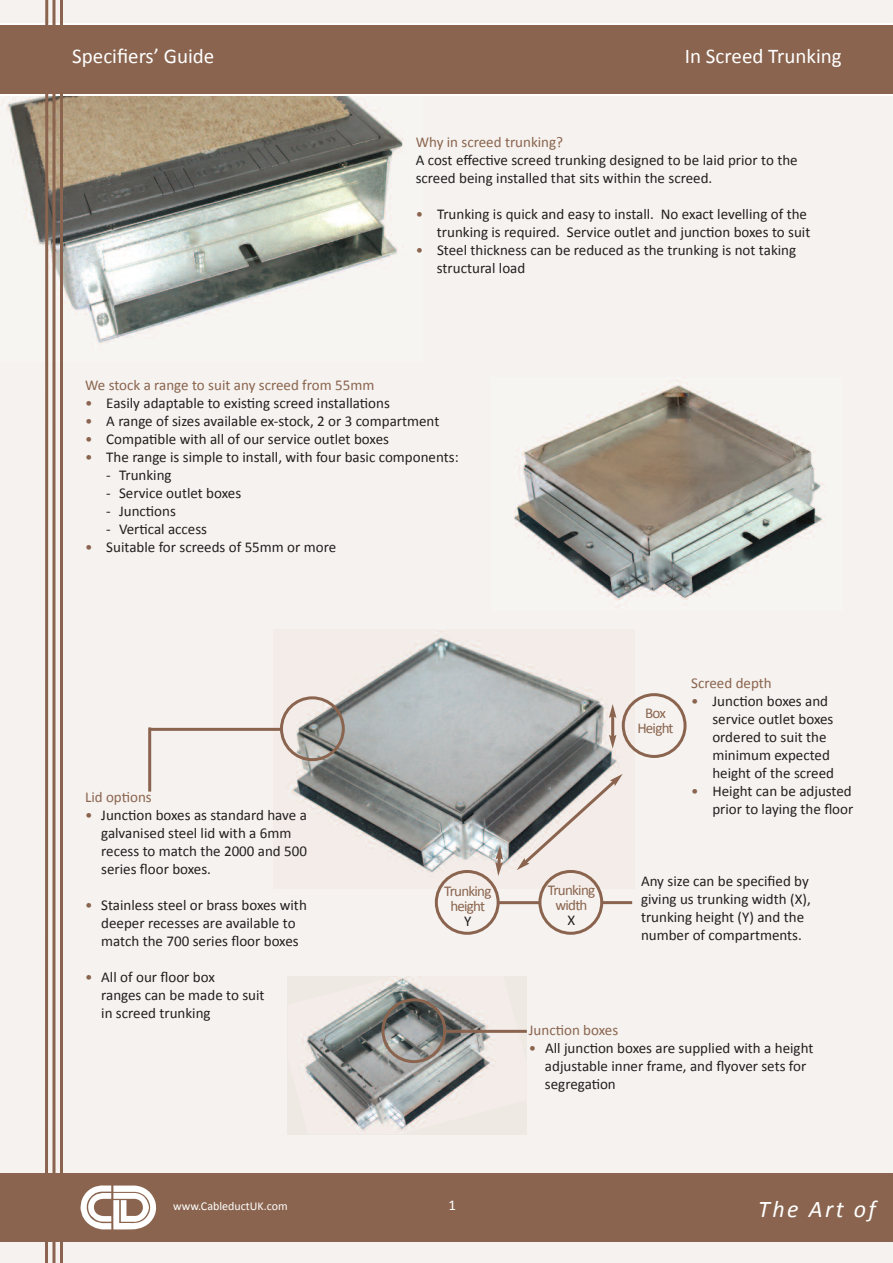
<style>
.page{position:relative;width:893px;height:1263px;background:#f5f2ef}
.page>*{position:absolute;margin:0;border:0;box-sizing:border-box;transform-origin:0 0}
.t1{font:italic 24px "Calibri";letter-spacing:.1em;color:#fff}
.t2{font:21px "Calibri";color:#fff}
.t3{font:15px/18px "Calibri";color:#231f20}
.t4{font:15px "Calibri";color:#8a644e}
.t5{font:15px/15px "Calibri";letter-spacing:-.05em;color:#8a644e;text-align:center}
.t6{font:15px "Calibri";color:#fff}
.t7{font:12px "Calibri";color:#fff}
.s1{color:#8a644e}
</style>
<div class="page">
<img style="left:0;top:96px;width:422px;height:265px">
<img style="left:491px;top:377px;width:351px;height:233px">
<div style="left:0;top:23px;width:893px;height:73px;background:linear-gradient(to right,#8a644e,#8a644e)"></div>
<div style="left:0;top:1174px;width:893px;height:68px;background:#8a644e"></div>
<div style="left:0;top:26px;width:893px;height:68px;background:#8a644e"></div>
<svg style="left:52px;top:0;width:4px;height:1263px;background:#9e806d"></svg>
<hr style="left:60px;top:0;width:3px;height:1263px;background:#8a644e">
<hr style="left:45px;top:0;width:3px;height:1263px;background:#8a644e">
<svg style="left:80px;top:1185px;width:77px;height:44px"></svg>
<img style="left:273px;top:630px;width:362px;height:258px">
<hr style="left:611px;top:715px;width:3px;height:22px;background:#8a644e">
<svg style="left:609px;top:704px;width:7px;height:14px"></svg>
<svg style="left:609px;top:735px;width:7px;height:14px"></svg>
<svg style="left:517px;top:774px;width:106px;height:161px"></svg>
<hr style="left:603px;top:901px;width:29px;height:3px;background:#8a644e">
<svg style="left:280px;top:696px;width:65px;height:65px;background:#b5afa9"></svg>
<hr style="left:148px;top:727px;width:3px;height:65px;background:#8a644e">
<hr style="left:150px;top:728px;width:132px;height:3px;background:#8a644e">
<svg style="left:435px;top:846px;width:68px;height:89px"></svg>
<hr style="left:498px;top:901px;width:41px;height:3px;background:#8a644e">
<img style="left:288px;top:976px;width:239px;height:158px">
<svg style="left:381px;top:998px;width:65px;height:65px;background:#83827e"></svg>
<hr style="left:443px;top:1030px;width:84px;height:3px;background:#8a644e">
<svg style="left:622px;top:693px;width:65px;height:65px"></svg>
<h2 class="t2" style="left:72px;top:47px;width:144px">Specifiers’ Guide</h2>
<h2 class="t2" style="left:685px;top:47px;width:158px">In Screed Trunking</h2>
<p class="t4" style="left:416px;top:136px;width:149px">Why in screed trunking?</p>
<p class="t3" style="left:416px;top:153px;width:383px">A cost effective screed trunking designed to be laid prior to the screed being installed that sits within the screed.</p>
<p class="t3" style="left:416px;top:207px;width:396px;text-align:right"><span class="s1">•</span> Trunking is quick and easy to install. No exact levelling of the trunking is required. Service outlet and junction boxes to suit</p>
<p class="t3" style="left:437px;top:243px;width:361px;text-indent:-21px"><span class="s1">•</span> Steel thickness can be reduced as the trunking is not taking structural load</p>
<p class="t4" style="left:85px;top:378px;width:291px">We stock a range to suit any screed from 55mm</p>
<p class="t3" style="left:85px;top:395px;width:306px"><span class="s1">•</span> Easily adaptable to existing screed installations</p>
<p class="t3" style="left:85px;top:413px;width:356px"><span class="s1">•</span> A range of sizes available ex-stock, 2 or 3 compartment</p>
<p class="t3" style="left:85px;top:431px;width:305px"><span class="s1">•</span> Compatible with all of our service outlet boxes</p>
<p class="t3" style="left:85px;top:449px;width:375px"><span class="s1">•</span> The range is simple to install, with four basic components:</p>
<p class="t3" style="left:106px;top:467px;width:67px">- Trunking</p>
<p class="t3" style="left:106px;top:485px;width:136px">- Service outlet boxes</p>
<p class="t3" style="left:106px;top:503px;width:71px">- Junctions</p>
<p class="t3" style="left:106px;top:521px;width:102px">- Vertical access</p>
<p class="t3" style="left:85px;top:539px;width:253px"><span class="s1">•</span> Suitable for screeds of 55mm or more</p>
<p class="t4" style="left:85px;top:791px;width:68px">Lid options</p>
<p class="t3" style="left:101px;top:808px;width:207px;text-indent:-16px"><span class="s1">•</span> Junction boxes as standard have a galvanised steel lid with a 6mm recess to match the 2000 and 500 series floor boxes.</p>
<p class="t3" style="left:85px;top:898px;width:223px;text-align:center"><span class="s1">•</span> Stainless steel or brass boxes with deeper recesses are available to match the 700 series floor boxes</p>
<p class="t3" style="left:101px;top:970px;width:165px;text-indent:-16px"><span class="s1">•</span> All of our floor box<br>ranges can be made to suit in screed trunking</p>
<p class="t5" style="left:444px;top:885px;width:49px">Trunking height</p>
<p class="t3" style="left:464px;top:913px;width:9px">Y</p>
<p class="t5" style="left:548px;top:884px;width:49px">Trunking width</p>
<p class="t3" style="left:568px;top:912px;width:9px">X</p>
<p class="t5" style="left:637px;top:707px;width:38px">Box<br>Height</p>
<p class="t4" style="left:691px;top:677px;width:82px">Screed depth</p>
<p class="t3" style="left:712px;top:694px;width:123px;text-indent:-21px"><span class="s1">•</span> Junction boxes and service outlet boxes ordered to suit the minimum expected height of the screed</p>
<p class="t3" style="left:691px;top:784px;width:164px;text-align:right"><span class="s1">•</span> Height can be adjusted prior to laying the floor</p>
<p class="t3" style="left:641px;top:873px;width:171px">Any size can be specified by giving us trunking width (X), trunking height (Y) and the number of compartments.</p>
<p class="t4" style="left:529px;top:1023px;width:91px">Junction boxes</p>
<p class="t3" style="left:545px;top:1040px;width:270px;text-indent:-16px"><span class="s1">•</span> All junction boxes are supplied with a height adjustable inner frame, and flyover sets for segregation</p>
<p class="t7" style="left:173px;top:1201px;width:116px">www.CableductUK.com</p>
<p class="t6" style="left:448px;top:1199px;width:9px">1</p>
<h1 class="t1" style="left:758px;top:1199px;width:119px">The Art of</h1>
</div>
